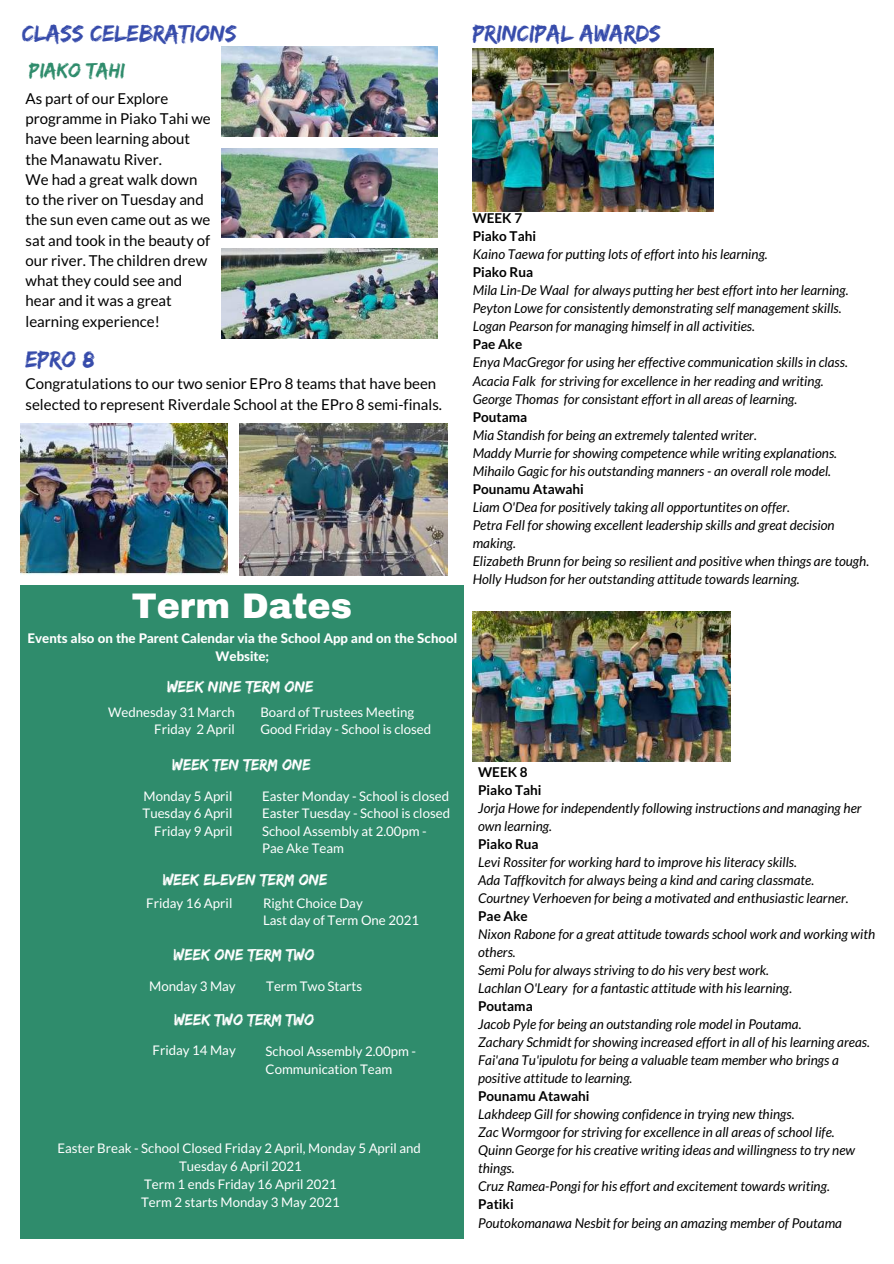
<style>
.page{position:relative;width:894px;height:1264px;background:#fff}
.page>*{position:absolute;margin:0;border:0;box-sizing:border-box;transform-origin:0 0}
.t1{font:900 34.8px "Archivo";color:#fff}
.t2{font:24px "Edo";color:#374cab}
.t3{font:21px "Edo";color:#2f8c6c}
.t4{font:16.65px "Edo";color:#fff}
.t5{font:16.5px "Edo";color:#fff}
.t6{font:15px/20.2px "Lato";color:#000}
.t7{font:italic 13.5px/18px "Lato";color:#000}
.t8{font:700 13.5px/18px "Lato";color:#000}
.t9{font:13.35px "Lato";color:#fff}
.t10{font:13.2px/17.5px "Lato";color:#fff}
.t11{font:800 13.2px/18px "Lato Latin";color:#fff;text-align:center}
.s1{font-style:normal}
.s2{font-weight:700;font-style:normal}
</style>
<div class="page">
<img style="left:222px;top:148px;width:215px;height:89px">
<img style="left:222px;top:47px;width:215px;height:90px">
<img style="left:222px;top:248px;width:215px;height:90px">
<img style="left:20px;top:423px;width:208px;height:152px">
<img style="left:239px;top:423px;width:208px;height:152px">
<div style="left:20px;top:585px;width:443px;height:653px;background:#2f8c6c"></div>
<img style="left:472px;top:49px;width:241px;height:162px">
<img style="left:472px;top:611px;width:258px;height:150px">
<h2 class="t2" style="left:22px;top:20px;width:216px">Class celebrations</h2>
<h3 class="t3" style="left:29px;top:58px;width:97px">Piako Tahi</h3>
<p class="t6" style="left:26px;top:88px;width:187px">As part of our Explore programme in Piako Tahi we have been learning about the Manawatu River.<br>We had a great walk down to the river on Tuesday and the sun even came out as we sat and took in the beauty of our river. The children drew what they could see and hear and it was a great learning experience!</p>
<h2 class="t2" style="left:26px;top:346px;width:70px">Epro 8</h2>
<p class="t6" style="left:26px;top:373px;width:418px">Congratulations to our two senior EPro 8 teams that have been selected to represent Riverdale School at the EPro 8 semi-finals.</p>
<h1 class="t1" style="left:132px;top:587px;width:222px">Term Dates</h1>
<p class="t11" style="left:28px;top:630px;width:431px">Events also on the Parent Calendar via the School App and on the School<br>Website;</p>
<p class="t4" style="left:167px;top:676px;width:148px">week nine term one</p>
<p class="t10" style="left:108px;top:703px;width:128px;text-align:right">Wednesday 31 March<br>Friday 2 April</p>
<p class="t10" style="left:260px;top:703px;width:172px">Board of Trustees Meeting<br>Good Friday - School is closed</p>
<p class="t5" style="left:172px;top:755px;width:140px">week ten term one</p>
<p class="t10" style="left:142px;top:786px;width:91px;text-align:right">Monday 5 April<br>Tuesday 6 April<br>Friday 9 April</p>
<p class="t10" style="left:262px;top:786px;width:189px">Easter Monday - School is closed<br>Easter Tuesday - School is closed<br>School Assembly at 2.00pm -<br>Pae Ake Team</p>
<p class="t5" style="left:163px;top:870px;width:166px">week eleven term one</p>
<p class="t10" style="left:146px;top:893px;width:88px">Friday 16 April</p>
<p class="t10" style="left:263px;top:893px;width:157px">Right Choice Day<br>Last day of Term One 2021</p>
<p class="t5" style="left:174px;top:945px;width:142px">Week one Term two</p>
<p class="t9" style="left:149px;top:978px;width:88px">Monday 3 May</p>
<p class="t10" style="left:266px;top:977px;width:98px">Term Two Starts</p>
<p class="t5" style="left:174px;top:1009px;width:142px">week two term two</p>
<p class="t10" style="left:152px;top:1041px;width:85px">Friday 14 May</p>
<p class="t10" style="left:265px;top:1042px;width:152px;line-height:18px">School Assembly 2.00pm -<br>Communication Team</p>
<p class="t10" style="left:57px;top:1138px;width:365px;line-height:18px;text-align:center">Easter Break - School Closed Friday 2 April, Monday 5 April and Tuesday 6 April 2021<br>Term 1 ends Friday 16 April 2021<br>Term 2 starts Monday 3 May 2021</p>
<h2 class="t2" style="left:472px;top:20px;width:189px">Principal awards</h2>
<p class="t8" style="left:472px;top:209px;width:65px">WEEK 7<br>Piako Tahi</p>
<p class="t7" style="left:472px;top:245px;width:296px">Kaino Taewa for putting lots of effort into his learning.</p>
<p class="t8" style="left:472px;top:263px;width:62px">Piako Rua</p>
<p class="t7" style="left:472px;top:281px;width:377px">Mila Lin-De Waal for always putting her best effort into her learning.<br>Peyton Lowe for consistently demonstrating self management skills.<br>Logan Pearson for managing himself in all activities.</p>
<p class="t8" style="left:472px;top:335px;width:51px">Pae Ake</p>
<p class="t7" style="left:472px;top:353px;width:377px">Enya MacGregor for using her effective communication skills in class.<br>Acacia Falk for striving for excellence in her reading and writing.<br>George Thomas for consistant effort in all areas of learning.</p>
<p class="t8" style="left:472px;top:407px;width:56px">Poutama</p>
<p class="t7" style="left:472px;top:425px;width:366px">Mia Standish for being an extremely talented writer.<br>Maddy Murrie for showing competence while writing explanations.<br>Mihailo Gagic for his outstanding manners - an overall role model.</p>
<p class="t8" style="left:472px;top:479px;width:113px">Pounamu Atawahi</p>
<p class="t7" style="left:472px;top:497px;width:398px">Liam O'Dea for positively taking all opportuntites on offer.<br>Petra Fell for showing excellent leadership skills and great decision making.<br>Elizabeth Brunn for being so resilient and positive when things are tough.<br>Holly Hudson for her outstanding attitude towards learning.</p>
<p class="t8" style="left:478px;top:762px;width:65px">WEEK 8<br>Piako Tahi</p>
<p class="t7" style="left:478px;top:798px;width:385px">Jorja Howe for independently following instructions and managing her own learning.</p>
<p class="t8" style="left:478px;top:834px;width:62px">Piako Rua</p>
<p class="t7" style="left:478px;top:852px;width:372px">Levi Rossiter for working hard to improve his literacy skills.<br>Ada Taffkovitch for always being a kind and caring classmate.<br>Courtney Verhoeven for being a motivated and enthusiastic learner.</p>
<p class="t8" style="left:478px;top:906px;width:51px">Pae Ake</p>
<p class="t7" style="left:478px;top:924px;width:398px">Nixon Rabone for a great attitude towards school work and working with others.<br>Semi Polu for always striving to do his very best work.<br>Lachlan O'Leary for a fantastic attitude with his learning<span class="s1">.<br></span><span class="s2">Poutama</span></p>
<p class="t7" style="left:478px;top:1015px;width:393px">Jacob Pyle for being an outstanding role model in Poutama.<br>Zachary Schmidt for showing increased effort in all of his learning areas.<br>Fai'ana Tu'ipulotu for being a valuable team member who brings a positive attitude to learning.</p>
<p class="t8" style="left:478px;top:1087px;width:113px">Pounamu Atawahi</p>
<p class="t7" style="left:478px;top:1105px;width:378px">Lakhdeep Gill for showing confidence in trying new things.<br>Zac Wormgoor for striving for excellence in all areas of school life.<br>Quinn George for his creative writing ideas and willingness to try new things.<br>Cruz Ramea-Pongi for his effort and excitement towards writing.</p>
<p class="t8" style="left:478px;top:1195px;width:37px">Patiki</p>
<p class="t7" style="left:478px;top:1213px;width:365px">Poutokomanawa Nesbit for being an amazing member of Poutama</p>
</div>
